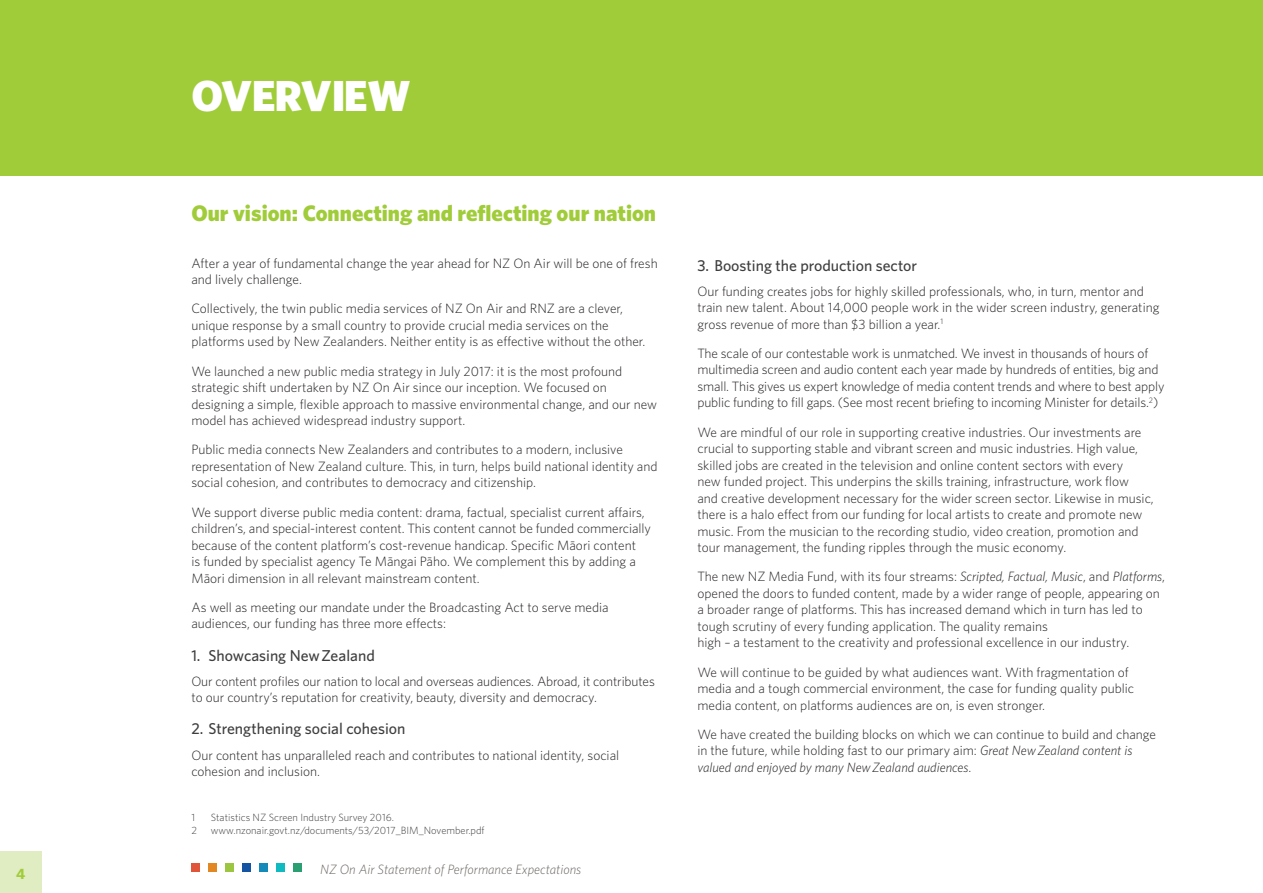
<style>
.page{position:relative;width:1263px;height:893px;background:#fff}
.page>*{position:absolute;margin:0;border:0;box-sizing:border-box;transform-origin:0 0}
.t1{font:900 43.5px "Whitney";letter-spacing:-.015em;color:#fff}
.t2{font:900 22.5px "Whitney";color:#a1cc3a}
.t3{font:500 15.75px "Whitney";color:#3e3e3f}
.t4{font:700 15px "Whitney";color:#a1cc3a}
.t5{font:300 13.5px/16.5px "Whitney";color:#231f20}
.t6{font:italic 300 13.5px "Whitney";color:#6b6663}
.t7{font:300 10.5px "Whitney";color:#3e3e3f}
.s1{font-style:italic}
</style>
<div class="page">
<div style="left:0;top:851px;width:42px;height:42px;background:#e0ecc1"></div>
<div style="left:191px;top:863px;width:9px;height:9px;background:#e0553a"></div>
<div style="left:208px;top:863px;width:9px;height:9px;background:#e38723"></div>
<div style="left:225px;top:863px;width:9px;height:9px;background:#9cc640"></div>
<div style="left:242px;top:863px;width:9px;height:9px;background:#1553a3"></div>
<div style="left:259px;top:863px;width:9px;height:9px;background:#148aba"></div>
<div style="left:276px;top:863px;width:9px;height:9px;background:#0fbac0"></div>
<div style="left:293px;top:863px;width:8px;height:9px;background:#299f72"></div>
<div style="left:0;top:0;width:1263px;height:176px;background:#a1cc3a"></div>
<h1 class="t1" style="left:191px;top:67px;width:220px">OVERVIEW</h1>
<h2 class="t2" style="left:191px;top:198px;width:466px">Our vision: Connecting and reflecting our nation</h2>
<p class="t5" style="left:191px;top:254px;width:468px">After a year of fundamental change the year ahead for NZ On Air will be one of fresh and lively challenge.</p>
<p class="t5" style="left:191px;top:300px;width:455px">Collectively, the twin public media services of NZ On Air and RNZ are a clever, unique response by a small country to provide crucial media services on the platforms used by New Zealanders. Neither entity is as effective without the other.</p>
<p class="t5" style="left:191px;top:362px;width:467px">We launched a new public media strategy in July 2017: it is the most profound strategic shift undertaken by NZ On Air since our inception. We focused on designing a simple, flexible approach to massive environmental change, and our new model has achieved widespread industry support.</p>
<p class="t5" style="left:191px;top:441px;width:468px">Public media connects New Zealanders and contributes to a modern, inclusive representation of New Zealand culture. This, in turn, helps build national identity and social cohesion, and contributes to democracy and citizenship.</p>
<p class="t5" style="left:191px;top:503px;width:461px">We support diverse public media content: drama, factual, specialist current affairs, children’s, and special-interest content. This content cannot be funded commercially because of the content platform’s cost-revenue handicap. Specific Māori content<br>is funded by specialist agency Te Māngai Pāho. We complement this by adding a Māori dimension in all relevant mainstream content.</p>
<p class="t5" style="left:191px;top:599px;width:419px">As well as meeting our mandate under the Broadcasting Act to serve media audiences, our funding has three more effects:</p>
<p class="t3" style="left:191px;top:645px;width:185px">1. Showcasing New Zealand</p>
<p class="t5" style="left:191px;top:672px;width:465px">Our content profiles our nation to local and overseas audiences. Abroad, it contributes to our country’s reputation for creativity, beauty, diversity and democracy.</p>
<p class="t3" style="left:191px;top:719px;width:216px">2. Strengthening social cohesion</p>
<p class="t5" style="left:191px;top:746px;width:429px">Our content has unparalleled reach and contributes to national identity, social cohesion and inclusion.</p>
<p class="t7" style="left:191px;top:810px;width:5px">1</p>
<p class="t7" style="left:211px;top:810px;width:185px">Statistics NZ Screen Industry Survey 2016.</p>
<p class="t7" style="left:191px;top:823px;width:7px">2</p>
<p class="t7" style="left:211px;top:823px;width:275px">www.nzonair.govt.nz/documents/53/2017_BIM_November.pdf</p>
<p class="t4" style="left:16px;top:863px;width:11px">4</p>
<p class="t6" style="left:320px;top:860px;width:263px">NZ On Air Statement of Performance Expectations</p>
<p class="t3" style="left:697px;top:255px;width:221px">3. Boosting the production sector</p>
<p class="t5" style="left:697px;top:282px;width:464px">Our funding creates jobs for highly skilled professionals, who, in turn, mentor and train new talent. About 14,000 people work in the wider screen industry, generating gross revenue of more than $3 billion a year.<sup>1</sup></p>
<p class="t5" style="left:697px;top:345px;width:469px">The scale of our contestable work is unmatched. We invest in thousands of hours of multimedia screen and audio content each year made by hundreds of entities, big and small. This gives us expert knowledge of media content trends and where to best apply public funding to fill gaps. (See most recent briefing to incoming Minister for details.<sup>2</sup>)</p>
<p class="t5" style="left:697px;top:423px;width:458px">We are mindful of our role in supporting creative industries. Our investments are crucial to supporting stable and vibrant screen and music industries. High value, skilled jobs are created in the television and online content sectors with every<br>new funded project. This underpins the skills training, infrastructure, work flow<br>and creative development necessary for the wider screen sector. Likewise in music, there is a halo effect from our funding for local artists to create and promote new music. From the musician to the recording studio, video creation, promotion and tour management, the funding ripples through the music economy.</p>
<p class="t5" style="left:697px;top:568px;width:469px">The new NZ Media Fund, with its four streams: <span class="s1">Scripted, Factual, Music</span>, and <span class="s1">Platforms</span>, opened the doors to funded content, made by a wider range of people, appearing on a broader range of platforms. This has increased demand which in turn has led to tough scrutiny of every funding application. The quality remains<br>high – a testament to the creativity and professional excellence in our industry.</p>
<p class="t5" style="left:697px;top:663px;width:438px">We will continue to be guided by what audiences want. With fragmentation of media and a tough commercial environment, the case for funding quality public media content, on platforms audiences are on, is even stronger.</p>
<p class="t5" style="left:697px;top:726px;width:460px">We have created the building blocks on which we can continue to build and change in the future, while holding fast to our primary aim: <span class="s1">Great New Zealand content is valued and enjoyed by many New Zealand audiences</span>.</p>
</div>
